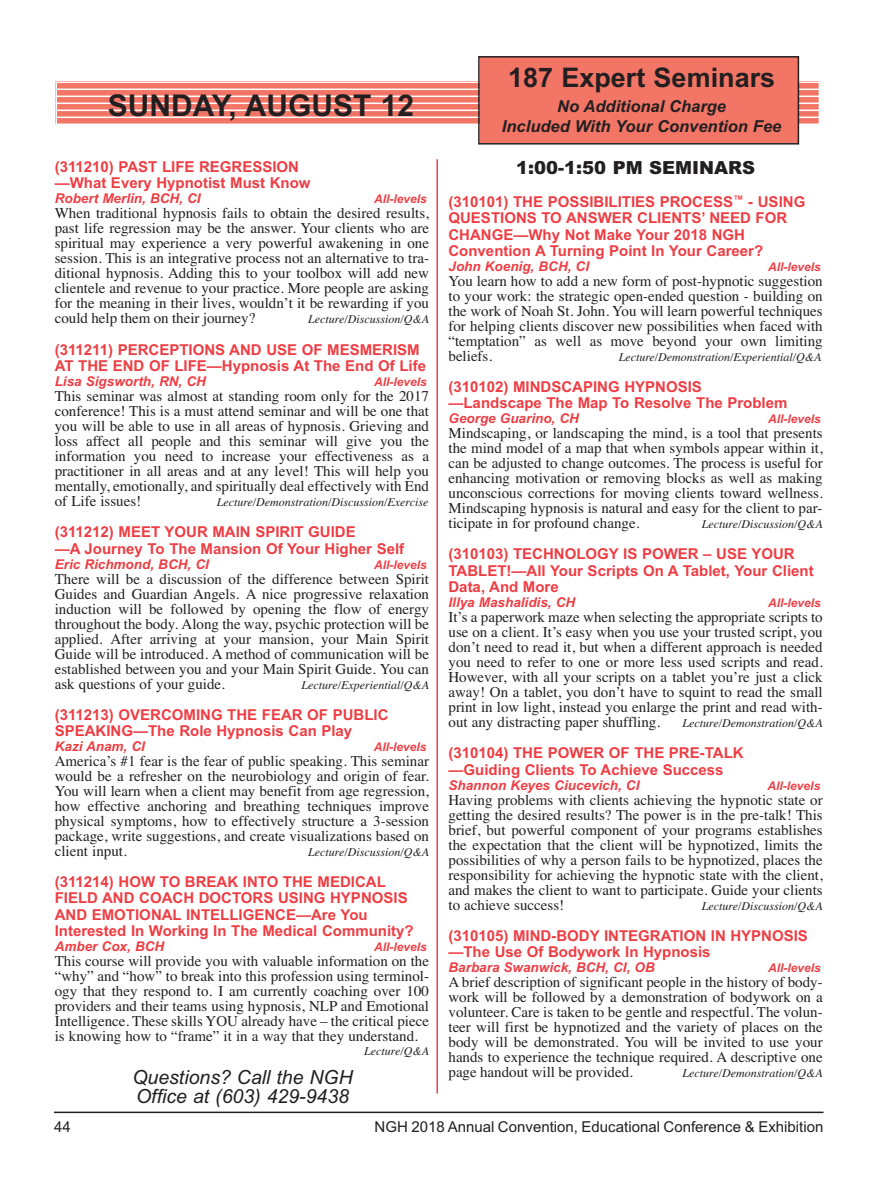
<style>
.page{position:relative;width:891px;height:1188px;background:#fff}
.page>*{position:absolute;margin:0;border:0;box-sizing:border-box;transform-origin:0 0}
.t1{font:700 30px "Arial";color:#231f20}
.t2{font:700 27px "Arial";color:#231f20}
.t3{font:italic 19.5px/19.5px "Arial";color:#231f20}
.t4{font:900 18px "Arial";color:#231f20}
.t5{font:italic 700 16.5px/19.8px "Arial";color:#231f20;text-align:center}
.t6{font:15px/15px "Times";color:#231f20;text-align:justify}
.t7{font:700 15px/16.5px "Arial";color:#ee3d43}
.t8{font:15px "Arial";color:#231f20}
.t9{font:italic 700 13.5px "Arial";color:#ee3d43}
.t10{font:italic 12px "Times";color:#231f20}
.t11{font:italic 700 12px "Arial";color:#ee3d43}
</style>
<div class="page">
<hr style="left:54px;top:1112px;width:770px;height:1px;background:#231f20">
<div style="left:54px;top:80px;width:768px;height:47px;border:2px solid #fff"></div>
<div style="left:56px;top:82px;width:764px;height:7px;background:#f27566"></div>
<div style="left:56px;top:89px;width:764px;height:7px;background:#f27566"></div>
<div style="left:56px;top:96px;width:764px;height:7px;background:#f27566"></div>
<div style="left:56px;top:103px;width:764px;height:7px;background:#f27566"></div>
<div style="left:56px;top:110px;width:764px;height:7px;background:#f27566"></div>
<svg style="left:57px;top:118px;width:762px;height:6px;background:#f28072"></svg>
<hr style="left:56px;top:82px;width:1px;height:43px;background:#fff">
<hr style="left:819px;top:82px;width:1px;height:43px;background:#fff">
<hr style="left:56px;top:82px;width:764px;height:1px;background:#fff">
<hr style="left:56px;top:89px;width:764px;height:1px;background:#fff">
<hr style="left:56px;top:96px;width:764px;height:1px;background:#fff">
<hr style="left:56px;top:103px;width:764px;height:1px;background:#fff">
<hr style="left:56px;top:110px;width:764px;height:1px;background:#fff">
<hr style="left:56px;top:124px;width:764px;height:1px;background:#fff">
<div style="left:480px;top:58px;width:318px;height:85px;background:#f27566"></div>
<div style="left:478px;top:56px;width:321px;height:89px;border:2px solid #231f20"></div>
<hr style="left:436px;top:159px;width:2px;height:935px;background:#ee3d43">
<h1 class="t1" style="left:108px;top:88px;width:308px">SUNDAY, AUGUST 12</h1>
<p class="t7" style="left:55px;top:158px;width:257px">(311210) PAST LIFE REGRESSION —What Every Hypnotist Must Know</p>
<p class="t9" style="left:55px;top:191px;width:147px">Robert Merlin, BCH, CI</p>
<p class="t11" style="left:374px;top:192px;width:54px">All-levels</p>
<p class="t6" style="left:55px;top:206px;width:376px">When traditional hypnosis fails to obtain the desired results, past life regression may be the answer. Your clients who are spiritual may experience a very powerful awakening in one session. This is an integrative process not an alternative to tra&shy;ditional hypnosis. Adding this to your toolbox will add new clientele and revenue to your practice. More people are asking for the meaning in their lives, wouldn’t it be rewarding if you could help them on their journey?</p>
<p class="t10" style="left:308px;top:312px;width:122px">Lecture/Discussion/Q&amp;A</p>
<p class="t7" style="left:55px;top:341px;width:373px">(311211) PERCEPTIONS AND USE OF MESMERISM<br>AT THE END OF LIFE—Hypnosis At The End Of Life</p>
<p class="t9" style="left:55px;top:374px;width:153px">Lisa Sigsworth, RN, CH</p>
<p class="t11" style="left:374px;top:375px;width:54px">All-levels</p>
<p class="t6" style="left:55px;top:389px;width:376px">This seminar was almost at standing room only for the 2017 conference! This is a must attend seminar and will be one that you will be able to use in all areas of hypnosis. Grieving and loss affect all people and this seminar will give you the information you need to increase your effectiveness as a practitioner in all areas and at any level! This will help you mentally, emotionally, and spiritually deal effectively with End of Life issues!</p>
<p class="t10" style="left:217px;top:495px;width:213px">Lecture/Demonstration/Discussion/Exercise</p>
<p class="t7" style="left:55px;top:524px;width:351px">(311212) MEET YOUR MAIN SPIRIT GUIDE<br>—A Journey To The Mansion Of Your Higher Self</p>
<p class="t9" style="left:55px;top:556px;width:156px">Eric Richmond, BCH, CI</p>
<p class="t11" style="left:374px;top:557px;width:54px">All-levels</p>
<p class="t6" style="left:55px;top:571px;width:376px">There will be a discussion of the difference between Spirit Guides and Guardian Angels. A nice progressive relaxation induction will be followed by opening the flow of energy throughout the body. Along the way, psychic protection will be applied. After arriving at your mansion, your Main Spirit Guide will be introduced. A method of communication will be established between you and your Main Spirit Guide. You can ask questions of your guide.</p>
<p class="t10" style="left:301px;top:677px;width:129px">Lecture/Experiential/Q&amp;A</p>
<p class="t7" style="left:55px;top:706px;width:335px">(311213) OVERCOMING THE FEAR OF PUBLIC<br>SPEAKING—The Role Hypnosis Can Play</p>
<p class="t9" style="left:55px;top:738px;width:92px">Kazi Anam, CI</p>
<p class="t11" style="left:374px;top:740px;width:54px">All-levels</p>
<p class="t6" style="left:55px;top:753px;width:376px">America’s #1 fear is the fear of public speaking. This seminar would be a refresher on the neurobiology and origin of fear.<br>You will learn when a client may benefit from age regression, how effective anchoring and breathing techniques improve physical symptoms, how to effectively structure a 3-session package, write suggestions, and create visualizations based on client input.</p>
<p class="t10" style="left:308px;top:845px;width:122px">Lecture/Discussion/Q&amp;A</p>
<p class="t7" style="left:55px;top:873px;width:360px">(311214) HOW TO BREAK INTO THE MEDICAL FIELD AND COACH DOCTORS USING HYPNOSIS AND EMOTIONAL INTELLIGENCE—Are You Interested In Working In The Medical Community?</p>
<p class="t9" style="left:55px;top:939px;width:111px">Amber Cox, BCH</p>
<p class="t11" style="left:374px;top:940px;width:54px">All-levels</p>
<p class="t6" style="left:55px;top:954px;width:376px">This course will provide you with valuable information on the “why” and “how” to break into this profession using terminol&shy;ogy that they respond to. I am currently coaching over 100 providers and their teams using hypnosis, NLP and Emotional Intelligence. These skills YOU already have – the critical piece is knowing how to “frame” it in a way that they understand.</p>
<p class="t10" style="left:364px;top:1044px;width:66px">Lecture/Q&amp;A</p>
<h3 class="t3" style="left:132px;top:1067px;width:222px">Questions? Call the NGH<br>Office at (603) 429-9438</h3>
<h2 class="t2" style="left:508px;top:62px;width:269px">187 Expert Seminars</h2>
<p class="t5" style="left:502px;top:96px;width:281px">No Additional Charge<br>Included With Your Convention Fee</p>
<p class="t4" style="left:516px;top:157px;width:241px">1:00-1:50 PM SEMINARS</p>
<p class="t7" style="left:448px;top:193px;width:358px">(310101) THE POSSIBILITIES PROCESS<sup>™</sup> - USING QUESTIONS TO ANSWER CLIENTS’ NEED FOR CHANGE—Why Not Make Your 2018 NGH Convention A Turning Point In Your Career?</p>
<p class="t9" style="left:449px;top:258px;width:142px">John Koenig, BCH, CI</p>
<p class="t11" style="left:768px;top:260px;width:54px">All-levels</p>
<p class="t6" style="left:449px;top:273px;width:376px">You learn how to add a new form of post-hypnotic suggestion to your work: the strategic open-ended question - building on the work of Noah St. John. You will learn powerful techniques for helping clients discover new possibilities when faced with “temptation” as well as move beyond your own limiting beliefs.</p>
<p class="t10" style="left:619px;top:350px;width:204px">Lecture/Demonstration/Experiential/Q&amp;A</p>
<p class="t7" style="left:449px;top:379px;width:340px">(310102) MINDSCAPING HYPNOSIS —Landscape The Map To Resolve The Problem</p>
<p class="t9" style="left:449px;top:411px;width:132px">George Guarino, CH</p>
<p class="t11" style="left:768px;top:412px;width:54px">All-levels</p>
<p class="t6" style="left:449px;top:426px;width:376px">Mindscaping, or landscaping the mind, is a tool that presents the mind model of a map that when symbols appear within it, can be adjusted to change outcomes. The process is useful for enhancing motivation or removing blocks as well as making unconscious corrections for moving clients toward wellness.<br>Mindscaping hypnosis is natural and easy for the client to par&shy;ticipate in for profound change.</p>
<p class="t10" style="left:702px;top:517px;width:122px">Lecture/Discussion/Q&amp;A</p>
<p class="t7" style="left:449px;top:546px;width:367px">(310103) TECHNOLOGY IS POWER – USE YOUR<br>TABLET!—All Your Scripts On A Tablet, Your Client<br>Data, And More</p>
<p class="t9" style="left:449px;top:595px;width:128px">Illya Mashalidis, CH</p>
<p class="t11" style="left:768px;top:596px;width:54px">All-levels</p>
<p class="t6" style="left:449px;top:610px;width:376px">It’s a paperwork maze when selecting the appropriate scripts to use on a client. It’s easy when you use your trusted script, you don’t need to read it, but when a different approach is needed you need to refer to one or more less used scripts and read.<br>However, with all your scripts on a tablet you’re just a click away! On a tablet, you don’t have to squint to read the small print in low light, instead you enlarge the print and read with&shy;out any distracting paper shuffling.</p>
<p class="t10" style="left:683px;top:716px;width:142px">Lecture/Demonstration/Q&amp;A</p>
<p class="t7" style="left:449px;top:745px;width:297px">(310104) THE POWER OF THE PRE-TALK —Guiding Clients To Achieve Success</p>
<p class="t9" style="left:449px;top:777px;width:192px">Shannon Keyes Ciucevich, CI</p>
<p class="t11" style="left:768px;top:779px;width:54px">All-levels</p>
<p class="t6" style="left:449px;top:792px;width:376px">Having problems with clients achieving the hypnotic state or getting the desired results? The power is in the pre-talk! This brief, but powerful component of your programs establishes the expectation that the client will be hypnotized, limits the possibilities of why a person fails to be hypnotized, places the responsibility for achieving the hypnotic state with the client, and makes the client to want to participate. Guide your clients to achieve success!</p>
<p class="t10" style="left:702px;top:899px;width:122px">Lecture/Discussion/Q&amp;A</p>
<p class="t7" style="left:449px;top:927px;width:361px">(310105) MIND-BODY INTEGRATION IN HYPNOSIS —The Use Of Bodywork In Hypnosis</p>
<p class="t9" style="left:449px;top:960px;width:208px">Barbara Swanwick, BCH, CI, OB</p>
<p class="t11" style="left:768px;top:961px;width:54px">All-levels</p>
<p class="t6" style="left:449px;top:974px;width:376px">A brief description of significant people in the history of body&shy;work will be followed by a demonstration of bodywork on a volunteer. Care is taken to be gentle and respectful. The volun&shy;teer will first be hypnotized and the variety of places on the body will be demonstrated. You will be invited to use your hands to experience the technique required. A descriptive one page handout will be provided.</p>
<p class="t10" style="left:683px;top:1066px;width:142px">Lecture/Demonstration/Q&amp;A</p>
<p class="t8" style="left:54px;top:1118px;width:18px">44</p>
<p class="t8" style="left:375px;top:1118px;width:450px">NGH 2018 Annual Convention, Educational Conference &amp; Exhibition</p>
</div>
